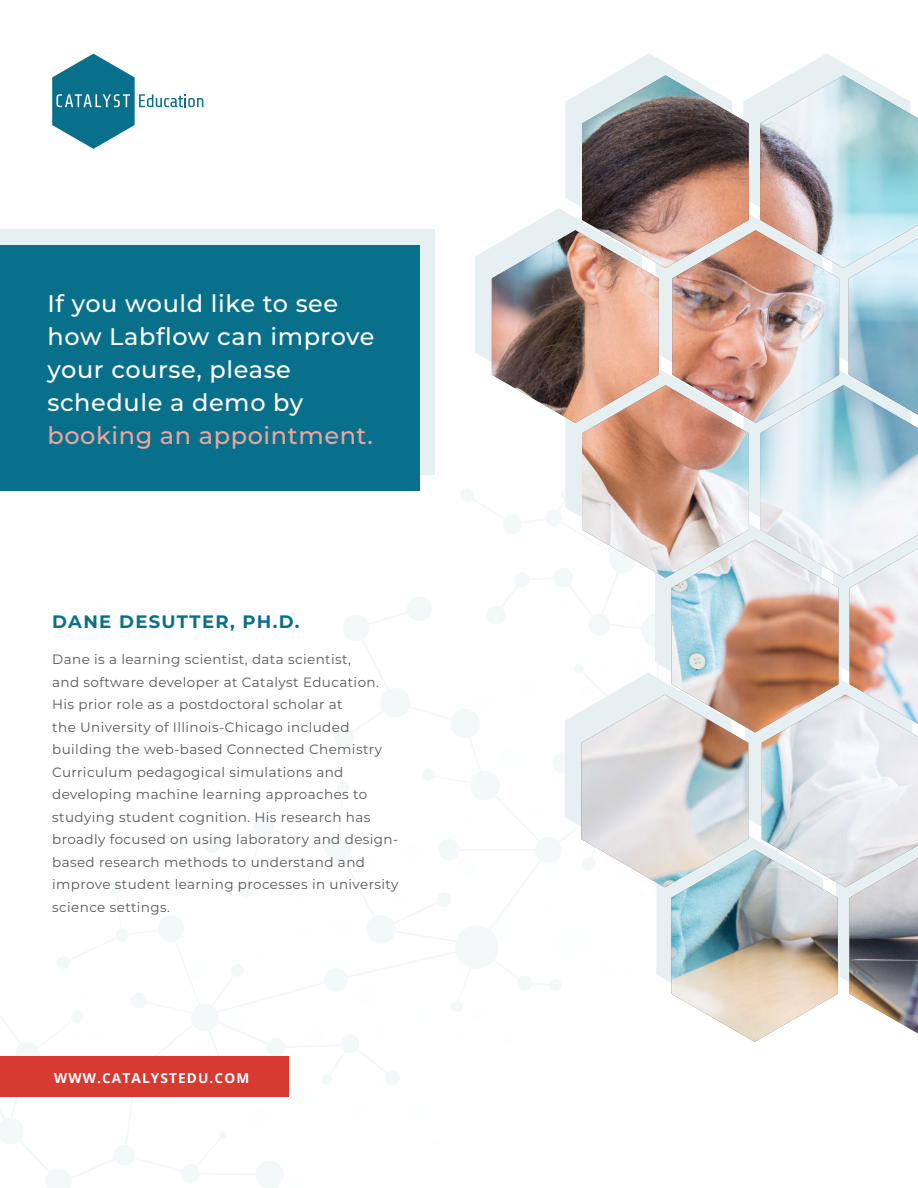
<style>
.page{position:relative;width:918px;height:1188px;background:#fff}
.page>*{position:absolute;margin:0;border:0;box-sizing:border-box;transform-origin:0 0}
.t1{font:500 24px/33px "Montserrat";letter-spacing:.025em;color:#fff}
.t2{font:500 24px "Montserrat";letter-spacing:.025em;color:#eda6a2}
.t3{font:700 18px "Montserrat";letter-spacing:.075em;color:#08708a}
.t4{font:700 13.65px "Open Sans";letter-spacing:.08em;color:#fff}
.t5{font:13.5px/22.5px "Montserrat";letter-spacing:.03em;color:#575754}
</style>
<div class="page">
<svg style="left:132px;top:597px;width:360px;height:484px"></svg>
<svg style="left:475px;top:53px;width:389px;height:458px"></svg>
<img style="left:492px;top:75px;width:426px;height:967px">
<svg style="left:52px;top:54px;width:151px;height:95px"></svg>
<div style="left:0;top:1057px;width:288px;height:40px;background:#d73a31"></div>
<div style="left:0;top:229px;width:434px;height:245px;background:#e6f0f3"></div>
<div style="left:0;top:245px;width:419px;height:245px;background:#08708a"></div>
<h1 class="t1" style="left:48px;top:286px;width:329px">If you would like to see how Labflow can improve your course, please schedule a demo by</h1>
<h1 class="t2" style="left:48px;top:419px;width:327px">booking an appointment.</h1>
<h2 class="t3" style="left:52px;top:608px;width:249px">DANE DESUTTER, PH.D.</h2>
<p class="t5" style="left:52px;top:648px;width:348px">Dane is a learning scientist, data scientist,<br>and software developer at Catalyst Education.<br>His prior role as a postdoctoral scholar at<br>the University of Illinois-Chicago included building the web-based Connected Chemistry Curriculum pedagogical simulations and developing machine learning approaches to studying student cognition. His research has broadly focused on using laboratory and design&shy;based research methods to understand and improve student learning processes in university science settings.</p>
<p class="t4" style="left:54px;top:1068px;width:197px">WWW.CATALYSTEDU.COM</p>
</div>
